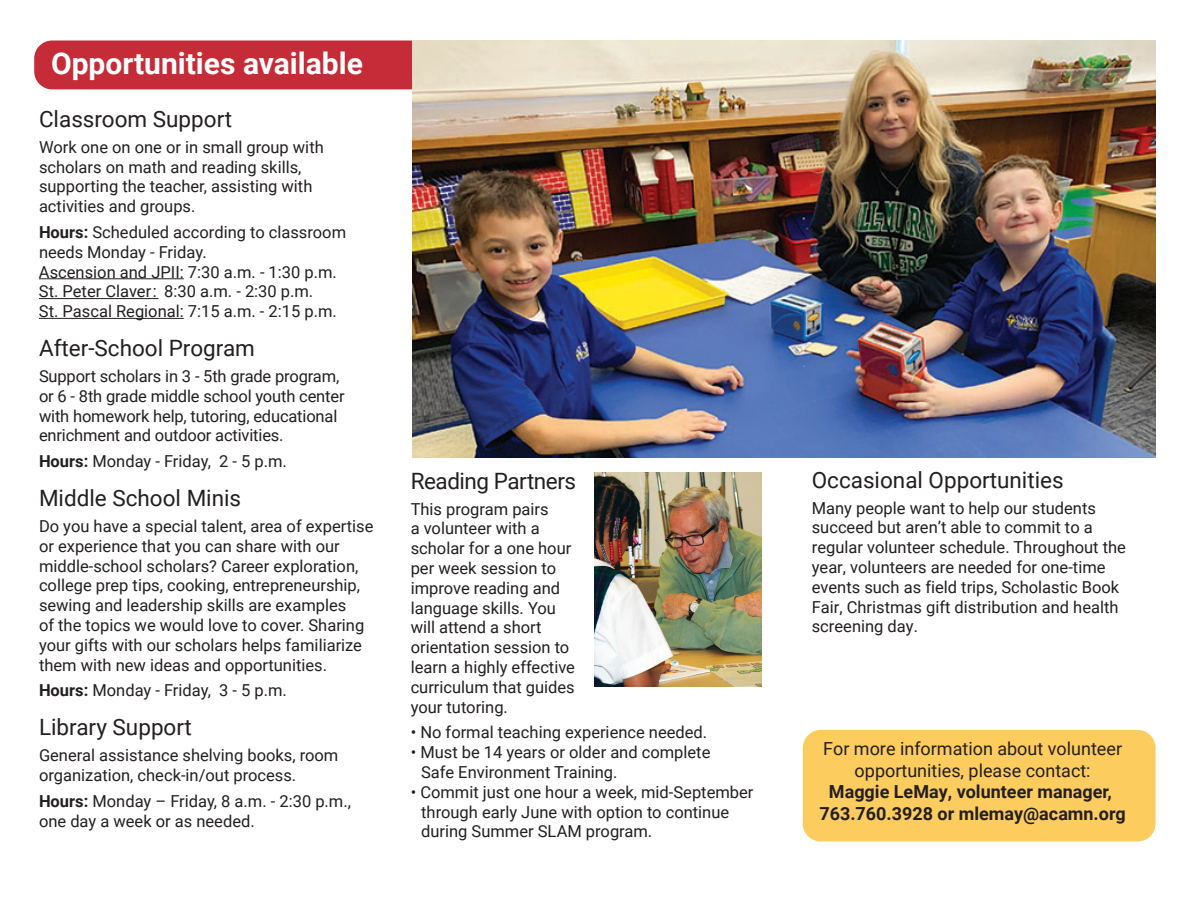
<style>
.page{position:relative;width:1188px;height:918px;background:#fff}
.page>*{position:absolute;margin:0;border:0;box-sizing:border-box;transform-origin:0 0}
.t1{font:700 30px "Roboto";color:#fff}
.t2{font:22.5px "Roboto";color:#231f20}
.t3{font:22.5px "Roboto";letter-spacing:-.02em;color:#231f20}
.t4{font:18px/21.6px "Roboto";color:#231f20;text-align:center}
.t5{font:16.5px/19.8px "Roboto";color:#231f20}
.s1{font-weight:700}
</style>
<div class="page">
<div style="left:34px;top:40px;width:443px;height:49px;background:#c52c37;border-radius:18px"></div>
<hr style="left:39px;top:278px;width:145px;height:1px;background:#231f20">
<hr style="left:39px;top:298px;width:120px;height:1px;background:#231f20">
<hr style="left:39px;top:318px;width:145px;height:1px;background:#231f20">
<img style="left:595px;top:472px;width:166px;height:215px">
<div style="left:803px;top:730px;width:353px;height:112px;background:#fdcc5e;border-radius:18px"></div>
<img style="left:412px;top:40px;width:744px;height:418px">
<p class="t1" style="left:51px;top:42px;width:313px">Opportunities available</p>
<p class="t2" style="left:39px;top:103px;width:195px">Classroom Support</p>
<p class="t5" style="left:39px;top:136px;width:286px">Work one on one or in small group with scholars on math and reading skills, supporting the teacher, assisting with activities and groups.</p>
<p class="t5" style="left:39px;top:222px;width:309px"><span class="s1">Hours:</span> Scheduled according to classroom needs Monday - Friday.<br>Ascension and JPII: 7:30 a.m. - 1:30 p.m.<br>St. Peter Claver: 8:30 a.m. - 2:30 p.m.<br>St. Pascal Regional: 7:15 a.m. - 2:15 p.m.</p>
<p class="t2" style="left:39px;top:332px;width:217px">After-School Program</p>
<p class="t5" style="left:39px;top:366px;width:307px">Support scholars in 3 - 5th grade program, or 6 - 8th grade middle school youth center with homework help, tutoring, educational enrichment and outdoor activities.</p>
<p class="t5" style="left:39px;top:451px;width:249px"><span class="s1">Hours:</span> Monday - Friday, 2 - 5 p.m.</p>
<p class="t2" style="left:39px;top:482px;width:204px">Middle School Minis</p>
<p class="t5" style="left:39px;top:516px;width:336px">Do you have a special talent, area of expertise or experience that you can share with our middle-school scholars? Career exploration, college prep tips, cooking, entrepreneurship, sewing and leadership skills are examples<br>of the topics we would love to cover. Sharing your gifts with our scholars helps familiarize them with new ideas and opportunities.</p>
<p class="t5" style="left:39px;top:680px;width:249px"><span class="s1">Hours:</span> Monday - Friday, 3 - 5 p.m.</p>
<p class="t2" style="left:39px;top:712px;width:154px">Library Support</p>
<p class="t5" style="left:39px;top:745px;width:301px">General assistance shelving books, room organization, check-in/out process.</p>
<p class="t5" style="left:39px;top:790px;width:314px"><span class="s1">Hours:</span> Monday – Friday, 8 a.m. - 2:30 p.m., one day a week or as needed.</p>
<p class="t3" style="left:411px;top:465px;width:167px">Reading Partners</p>
<p class="t5" style="left:411px;top:498px;width:166px">This program pairs<br>a volunteer with a scholar for a one hour per week session to improve reading and language skills. You will attend a short orientation session to learn a highly effective curriculum that guides your tutoring.</p>
<p class="t5" style="left:411px;top:722px;width:298px">• No formal teaching experience needed.</p>
<p class="t5" style="left:421px;top:742px;width:291px;text-indent:-10px">• Must be 14 years or older and complete<br>Safe Environment Training.</p>
<p class="t5" style="left:421px;top:781px;width:334px;text-indent:-10px">• Commit just one hour a week, mid-September through early June with option to continue during Summer SLAM program.</p>
<p class="t2" style="left:812px;top:464px;width:254px">Occasional Opportunities</p>
<p class="t5" style="left:812px;top:497px;width:316px">Many people want to help our students succeed but aren’t able to commit to a regular volunteer schedule. Throughout the year, volunteers are needed for one-time events such as field trips, Scholastic Book Fair, Christmas gift distribution and health screening day.</p>
<p class="t4" style="left:819px;top:737px;width:308px">For more information about volunteer opportunities, please contact:<br><span class="s1">Maggie LeMay, volunteer manager, 763.760.3928 or mlemay@acamn.org</span></p>
</div>
